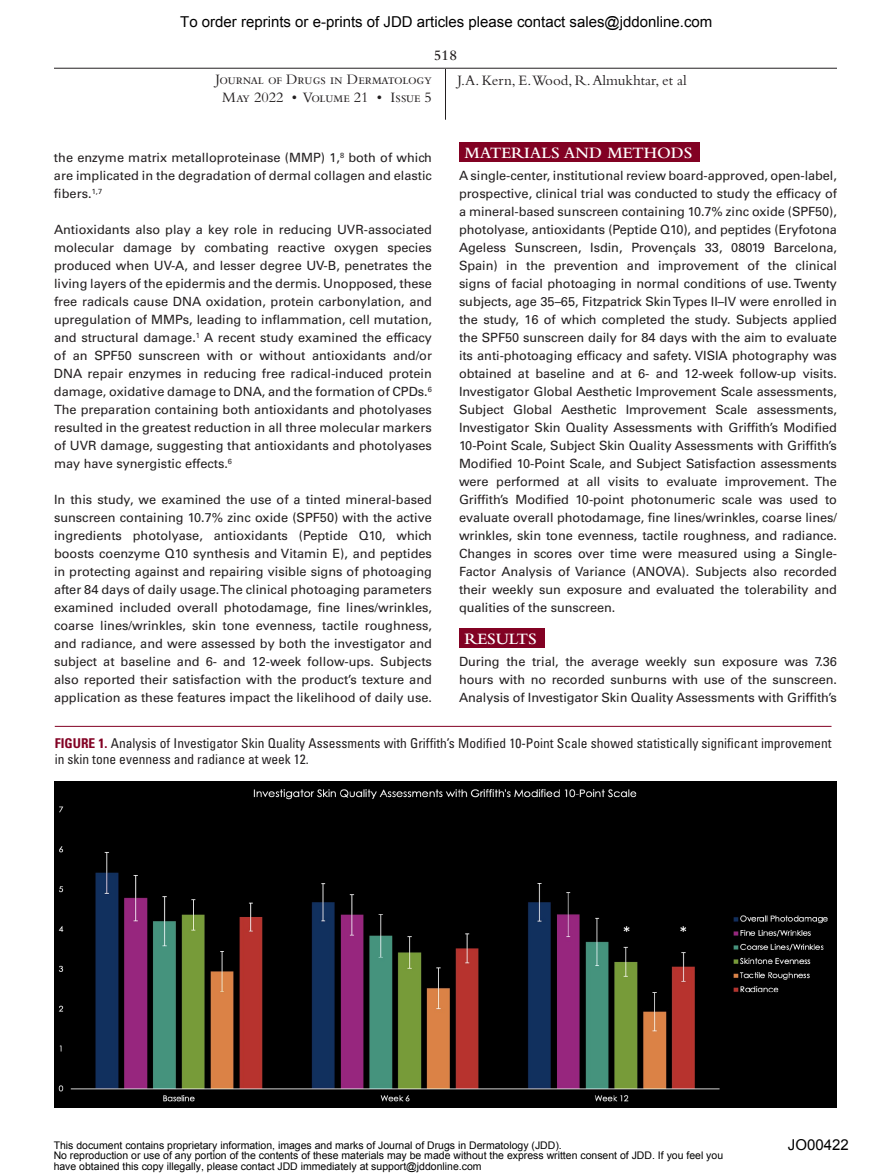
<style>
.page{position:relative;width:891px;height:1175px;background:#fff}
.page>*{position:absolute;margin:0;border:0;box-sizing:border-box;transform-origin:0 0}
.t1{font:18px "Myriad Pro";color:#231f20}
.t2{font:600 16.5px "Bembo Std";color:#fff}
.t3{font:15px "Arial";color:#000}
.t4{font:15px/18px "Bembo Std";letter-spacing:-.02em;color:#231f20;text-align:center}
.t5{font:15px "Bembo Std";color:#231f20}
.t6{font:600 15px "Bembo Std";color:#231f20}
.t7{font:condensed 13.5px/15.8px "Univers LT Std";color:#231f20}
.t8{font:12.75px/18px "Univers LT Std";color:#231f20;text-align:justify}
.t9{font:10.5px/10.5px "Arial";color:#000}
.s1{font-weight:700;color:#820123}
.s2{font-style:inherit}
</style>
<div class="page">
<hr style="left:54px;top:68px;width:261px;height:1px;background:#231f20">
<hr style="left:315px;top:68px;width:131px;height:1px;background:#231f20">
<hr style="left:446px;top:68px;width:130px;height:1px;background:#231f20">
<hr style="left:576px;top:68px;width:261px;height:1px;background:#231f20">
<hr style="left:445px;top:69px;width:1px;height:51px;background:#231f20">
<div style="left:459px;top:142px;width:241px;height:20px;background:#820123"></div>
<div style="left:459px;top:628px;width:86px;height:20px;background:#820123"></div>
<hr style="left:55px;top:726px;width:777px;height:1px;background:#820123">
<img style="left:55px;top:781px;width:781px;height:326px">
<p class="t3" style="left:180px;top:12px;width:534px">To order reprints or e-prints of JDD articles please contact sales@jddonline.com</p>
<p class="t6" style="left:434px;top:47px;width:25px">518</p>
<p class="t4" style="left:216px;top:70px;width:218px">Journal of Drugs in Dermatology<br>May 2022 • Volume 21 • Issue 5</p>
<p class="t5" style="left:457px;top:72px;width:231px">J.A. Kern, E.Wood, R. Almukhtar, et al</p>
<p class="t2" style="left:464px;top:143px;width:229px">MATERIALS AND METHODS</p>
<p class="t8" style="left:459px;top:167px;width:380px">A single-center, institutional review board-approved, open-label, prospective, clinical trial was conducted to study the efficacy of a mineral-based sunscreen containing 10.7% zinc oxide (SPF50), photolyase, antioxidants (Peptide Q10), and peptides (Eryfotona Ageless Sunscreen, Isdin, Provençals 33, 08019 Barcelona, Spain) in the prevention and improvement of the clinical signs of facial photoaging in normal conditions of use. Twenty subjects, age 35–65, Fitzpatrick Skin Types II–IV were enrolled in the study, 16 of which completed the study. Subjects applied the SPF50 sunscreen daily for 84 days with the aim to evaluate its anti-photoaging efficacy and safety. VISIA photography was obtained at baseline and at 6- and 12-week follow-up visits.<br>Investigator Global Aesthetic Improvement Scale assessments, Subject Global Aesthetic Improvement Scale assessments, Investigator Skin Quality Assessments with Griffith’s Modified 10-Point Scale, Subject Skin Quality Assessments with Griffith’s Modified 10-Point Scale, and Subject Satisfaction assessments were performed at all visits to evaluate improvement. The Griffith’s Modified 10-point photonumeric scale was used to evaluate overall photodamage, fine lines/wrinkles, coarse lines/ wrinkles, skin tone evenness, tactile roughness, and radiance.<br>Changes in scores over time were measured using a Single-Factor Analysis of Variance (ANOVA). Subjects also recorded their weekly sun exposure and evaluated the tolerability and qualities of the sunscreen.</p>
<p class="t2" style="left:464px;top:629px;width:74px">RESULTS</p>
<p class="t8" style="left:459px;top:653px;width:380px">During the trial, the average weekly sun exposure was 7.36 hours with no recorded sunburns with use of the sunscreen.<br>Analysis of Investigator Skin Quality Assessments with Griffith’s</p>
<p class="t8" style="left:54px;top:149px;width:380px">the enzyme matrix metalloproteinase (MMP) 1,<sup>8</sup> both of which are implicated in the degradation of dermal collagen and elastic fibers.<sup>1,7</sup></p>
<p class="t8" style="left:54px;top:221px;width:380px">Antioxidants also play a key role in reducing UVR-associated molecular damage by combating reactive oxygen species produced when UV-A, and lesser degree UV-B, penetrates the living layers of the epidermis and the dermis. Unopposed, these free radicals cause DNA oxidation, protein carbonylation, and upregulation of MMPs, leading to inflammation, cell mutation, and structural damage.<sup>1</sup> A recent study examined the efficacy of an SPF50 sunscreen with or without antioxidants and/or DNA repair enzymes in reducing free radical-induced protein damage, oxidative damage to DNA, and the formation of CPDs.<sup>6<br></sup>The preparation containing both antioxidants and photolyases resulted in the greatest reduction in all three molecular markers of UVR damage, suggesting that antioxidants and photolyases may have synergistic effects.<sup>6</sup></p>
<p class="t8" style="left:54px;top:491px;width:380px">In this study, we examined the use of a tinted mineral-based sunscreen containing 10.7% zinc oxide (SPF50) with the active ingredients photolyase, antioxidants (Peptide Q10, which boosts coenzyme Q10 synthesis and Vitamin E), and peptides in protecting against and repairing visible signs of photoaging after 84 days of daily usage. The clinical photoaging parameters examined included overall photodamage, fine lines/wrinkles, coarse lines/wrinkles, skin tone evenness, tactile roughness, and radiance, and were assessed by both the investigator and subject at baseline and 6- and 12-week follow-ups. Subjects also reported their satisfaction with the product’s texture and application as these features impact the likelihood of daily use.</p>
<p class="t7" style="left:55px;top:735px;width:778px"><span class="s1">FIGURE 1.</span> Analysis of Investigator Skin Quality Assessments with Griffith’s Modified 10-Point Scale showed statistically significant improvement in skin tone evenness and radiance at week 12.</p>
<h1 class="t1" style="left:397px;top:588px;width:98px">Do Not Copy</h1>
<p class="t9" style="left:54px;top:1139px;width:671px">This document contains proprietary information, images and marks of Journal of Drugs in Dermatology (JDD).<br>No reproduction or use of any portion of the contents of these materials may be made without the express written consent of JDD. If you feel you have obtained this copy illegally, please contact JDD immediately at support@jddonline.com</p>
<p class="t3" style="left:788px;top:1134px;width:62px">JO0042<span class="s2">2</span></p>
</div>
